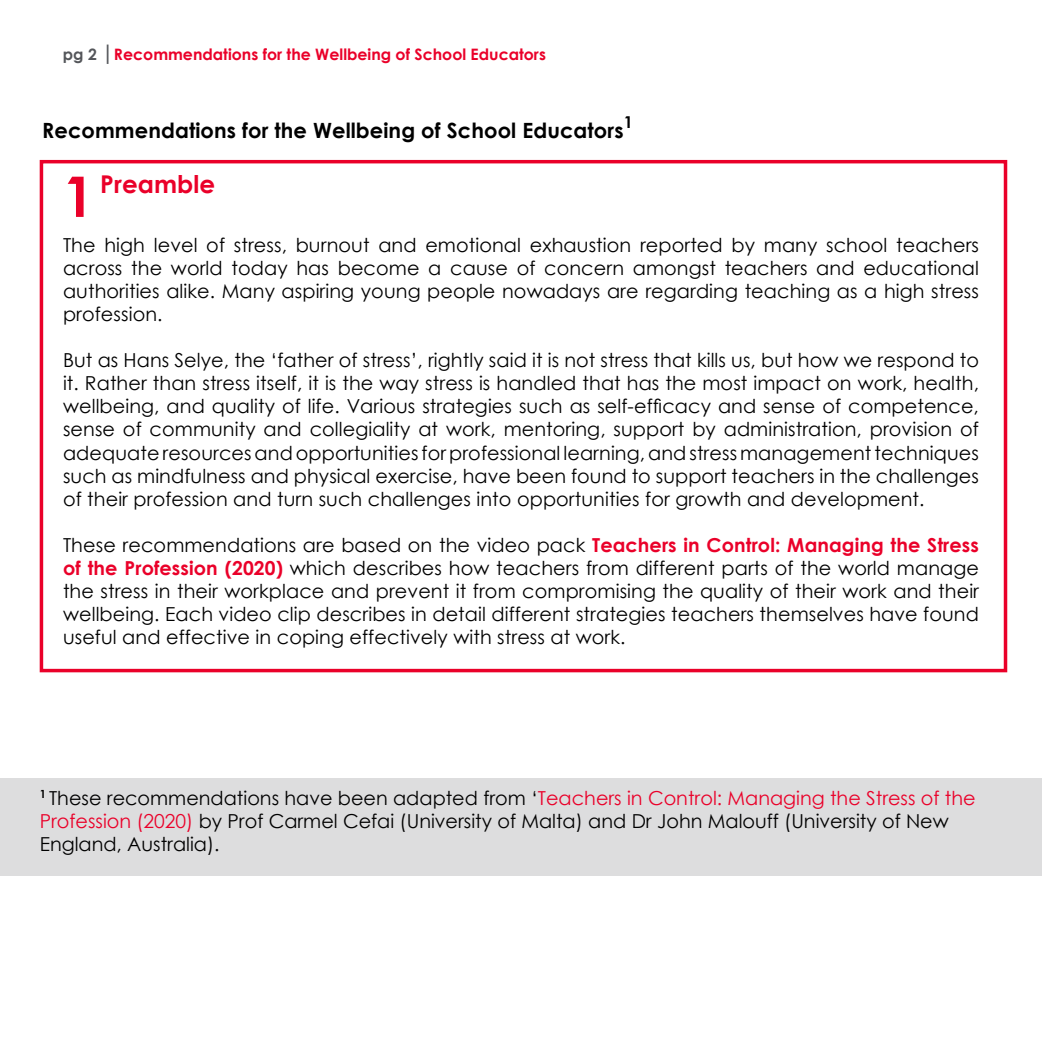
<style>
.page{position:relative;width:1042px;height:1042px;background:#fff}
.page>*{position:absolute;margin:0;border:0;box-sizing:border-box;transform-origin:0 0}
.t1{font:700 56px "Century Gothic";color:#ea0029}
.t2{font:700 24.5px "Century Gothic";letter-spacing:.005em;color:#ea0029}
.t3{font:700 21px "Century Gothic";letter-spacing:.005em;color:#000}
.t4{font:19.25px/23.1px "Century Gothic";color:#000;text-align:justify}
.t5{font:700 15.75px "Century Gothic";color:#ea0029}
.s1{color:#54565a}
.s2{font-size:21px;color:#54565a}
.s3{font-weight:700;color:#ea0029}
.s4{color:#ea0029}
</style>
<div class="page">
<div style="left:0;top:778px;width:1042px;height:98px;background:#ddddde"></div>
<div style="left:40px;top:160px;width:967px;height:512px;border:4px solid #ea0029"></div>
<p class="t5" style="left:63px;top:43px;width:484px"><span class="s1">pg 2</span> <span class="s2">|</span>Recommendations for the Wellbeing of School Educators</p>
<p class="t3" style="left:42px;top:114px;width:592px">Recommendations for the Wellbeing of School Educators<sup>1</sup></p>
<h1 class="t1" style="left:63px;top:154px;width:33px">1</h1>
<p class="t2" style="left:100px;top:166px;width:117px">Preamble</p>
<p class="t4" style="left:63px;top:233px;width:917px">The high level of stress, burnout and emotional exhaustion reported by many school teachers across the world today has become a cause of concern amongst teachers and educational authorities alike. Many aspiring young people nowadays are regarding teaching as a high stress profession.</p>
<p class="t4" style="left:63px;top:348px;width:917px">But as Hans Selye, the ‘father of stress’, rightly said it is not stress that kills us, but how we respond to it. Rather than stress itself, it is the way stress is handled that has the most impact on work, health, wellbeing, and quality of life. Various strategies such as self-efficacy and sense of competence, sense of community and collegiality at work, mentoring, support by administration, provision of adequate resources and opportunities for professional learning, and stress management techniques such as mindfulness and physical exercise, have been found to support teachers in the challenges of their profession and turn such challenges into opportunities for growth and development.</p>
<p class="t4" style="left:63px;top:533px;width:917px">These recommendations are based on the video pack <span class="s3">Teachers in Control: Managing the Stress of the Profession (2020)</span> which describes how teachers from different parts of the world manage the stress in their workplace and prevent it from compromising the quality of their work and their wellbeing. Each video clip describes in detail different strategies teachers themselves have found useful and effective in coping effectively with stress at work.</p>
<p class="t4" style="left:40px;top:785px;width:937px;text-align:left"><sup>1</sup> These recommendations have been adapted from ‘<span class="s4">Teachers in Control: Managing the Stress of the<br>Profession (2020)</span> by Prof Carmel Cefai (University of Malta) and Dr John Malouff (University of New<br>England, Australia).</p>
</div>
